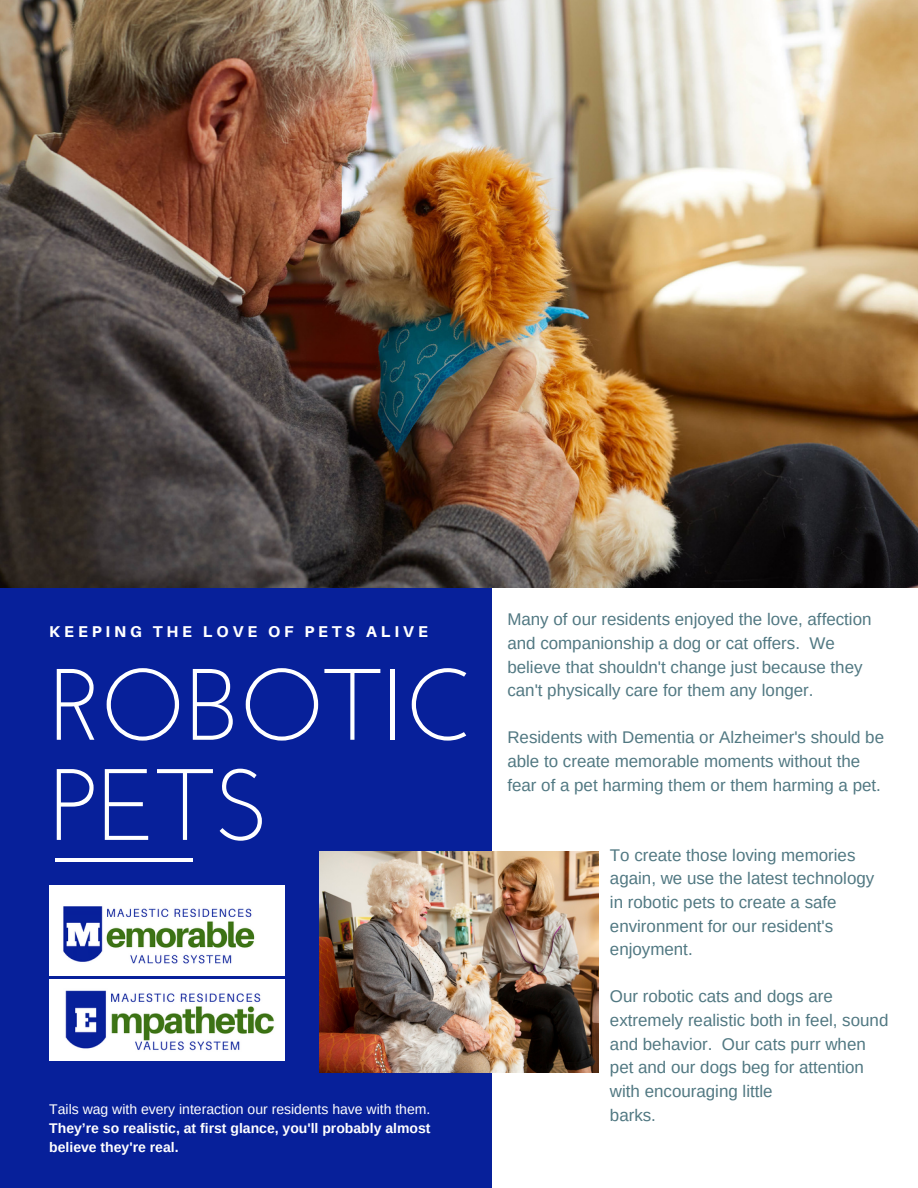
<style>
.page{position:relative;width:918px;height:1188px;background:#fff}
.page>*{position:absolute;margin:0;border:0;box-sizing:border-box;transform-origin:0 0}
.t1{font:101.1px/100.2px "Josefin Sans";color:#fff}
.t2{font:16.95px/23.7px "Arimo";color:#517882}
.t3{font:800 15.6px "Aileron";letter-spacing:.25em;color:#fff}
.t4{font:700 13.95px/19.2px "Arimo";color:#fff}
.t5{font:13.95px "Arimo";color:#fff}
</style>
<div class="page">
<div style="left:0;top:578px;width:492px;height:610px;background:#07209a"></div>
<img style="left:0;top:0;width:918px;height:587px">
<hr style="left:55px;top:858px;width:138px;height:4px;background:#fff">
<img style="left:49px;top:885px;width:235px;height:90px">
<img style="left:49px;top:980px;width:235px;height:81px">
<img style="left:320px;top:851px;width:279px;height:222px">
<p class="t3" style="left:49px;top:622px;width:380px">KEEPING THE LOVE OF PETS ALIVE</p>
<h1 class="t1" style="left:49px;top:664px;width:425px">ROBOTIC<br>PETS</h1>
<p class="t5" style="left:49px;top:1101px;width:383px">Tails wag with every interaction our residents have with them.</p>
<p class="t4" style="left:49px;top:1119px;width:383px">They’re so realistic, at first glance, you'll probably almost believe they're real.</p>
<p class="t2" style="left:507px;top:608px;width:366px">Many of our residents enjoyed the love, affection and companionship a dog or cat offers. We believe that shouldn't change just because they can't physically care for them any longer.</p>
<p class="t2" style="left:507px;top:726px;width:378px">Residents with Dementia or Alzheimer's should be able to create memorable moments without the fear of a pet harming them or them harming a pet.</p>
<p class="t2" style="left:610px;top:843px;width:266px">To create those loving memories again, we use the latest technology in robotic pets to create a safe environment for our resident's enjoyment.</p>
<p class="t2" style="left:610px;top:985px;width:280px">Our robotic cats and dogs are extremely realistic both in feel, sound and behavior. Our cats purr when pet and our dogs beg for attention with encouraging little<br>barks.</p>
</div>
